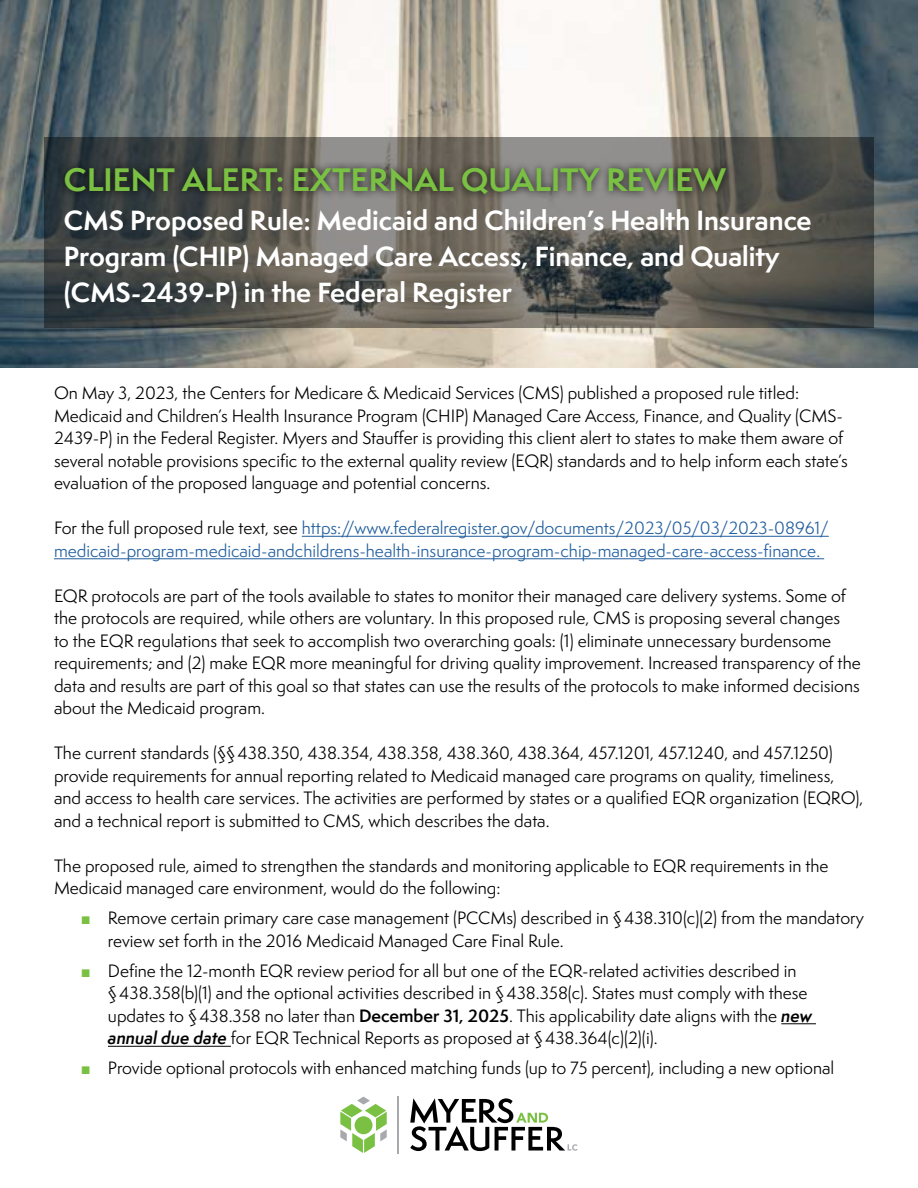
<style>
.page{position:relative;width:918px;height:1188px;background:#fff}
.page>*{position:absolute;margin:0;border:0;box-sizing:border-box;transform-origin:0 0}
.t1{font:700 30px "Semplicita Pro";color:#7ac143}
.t2{font:700 25.5px/36px "Semplicita Pro";color:#fff}
.t3{font:16.5px/22.5px "Semplicita Pro";color:#000}
.t4{font:16.5px/22.5px "Semplicita Pro";color:#215e9e}
.s1{color:#000}
.s2{font-family:"Arial";color:#7ac143}
.s3{font-weight:600}
.s4{font-weight:600;font-style:italic}
</style>
<div class="page">
<hr style="left:398px;top:1097px;width:1px;height:57px;background:#a7a9ac">
<svg style="left:340px;top:1097px;width:47px;height:56px"></svg>
<div style="left:355px;top:1116px;width:18px;height:18px;background:#7ac143;border-radius:50%"></div>
<svg style="left:410px;top:1098px;width:168px;height:53px"></svg>
<hr style="left:302px;top:536px;width:527px;height:1px;background:#215e9e">
<hr style="left:54px;top:559px;width:770px;height:1px;background:#215e9e">
<hr style="left:781px;top:1024px;width:35px;height:1px;background:#000">
<hr style="left:108px;top:1046px;width:123px;height:1px;background:#000">
<img style="left:0;top:0;width:918px;height:367px">
<svg style="left:44px;top:138px;width:830px;height:190px;background:#5a5954"></svg>
<div style="left:56px;top:160px;width:678px;height:42px;background:#000;opacity:.75"></div>
<h1 class="t1" style="left:64px;top:157px;width:664px">CLIENT ALERT: EXTERNAL QUALITY REVIEW</h1>
<h2 class="t2" style="left:64px;top:202px;width:749px">CMS Proposed Rule: Medicaid and Children’s Health Insurance<br>Program (CHIP) Managed Care Access, Finance, and Quality (CMS-2439-P) in the Federal Register</h2>
<p class="t3" style="left:54px;top:381px;width:795px">On May 3, 2023, the Centers for Medicare &amp; Medicaid Services (CMS) published a proposed rule titled:<br>Medicaid and Children’s Health Insurance Program (CHIP) Managed Care Access, Finance, and Quality (CMS-2439-P) in the Federal Register. Myers and Stauffer is providing this client alert to states to make them aware of several notable provisions specific to the external quality review (EQR) standards and to help inform each state’s evaluation of the proposed language and potential concerns.</p>
<p class="t4" style="left:54px;top:516px;width:776px"><span class="s1">For the full proposed rule text, see</span> https://www.federalregister.gov/documents/2023/05/03/2023-08961/ medicaid-program-medicaid-andchildrens-health-insurance-program-chip-managed-care-access-finance.</p>
<p class="t3" style="left:54px;top:584px;width:808px">EQR protocols are part of the tools available to states to monitor their managed care delivery systems. Some of the protocols are required, while others are voluntary. In this proposed rule, CMS is proposing several changes<br>to the EQR regulations that seek to accomplish two overarching goals: (1) eliminate unnecessary burdensome requirements; and (2) make EQR more meaningful for driving quality improvement. Increased transparency of the data and results are part of this goal so that states can use the results of the protocols to make informed decisions about the Medicaid program.</p>
<p class="t3" style="left:54px;top:741px;width:811px">The current standards (§§438.350, 438.354, 438.358, 438.360, 438.364, 457.1201, 457.1240, and 457.1250) provide requirements for annual reporting related to Medicaid managed care programs on quality, timeliness, and access to health care services. The activities are performed by states or a qualified EQR organization (EQRO), and a technical report is submitted to CMS, which describes the data.</p>
<p class="t3" style="left:54px;top:854px;width:776px">The proposed rule, aimed to strengthen the standards and monitoring applicable to EQR requirements in the<br>Medicaid managed care environment, would do the following:</p>
<p class="t3" style="left:108px;top:906px;width:757px;text-indent:-27px"><span class="s2">■</span> Remove certain primary care case management (PCCMs) described in §438.310(c)(2) from the mandatory review set forth in the 2016 Medicaid Managed Care Final Rule.</p>
<p class="t3" style="left:108px;top:959px;width:706px;text-indent:-27px"><span class="s2">■</span> Define the 12-month EQR review period for all but one of the EQR-related activities described in §438.358(b)(1) and the optional activities described in §438.358(c). States must comply with these updates to §438.358 no later than <span class="s3">December 31, 2025</span>. This applicability date aligns with the <span class="s4">new annual due date</span> for EQR Technical Reports as proposed at §438.364(c)(2)(i).</p>
<p class="t3" style="left:81px;top:1057px;width:755px"><span class="s2">■</span> Provide optional protocols with enhanced matching funds (up to 75 percent), including a new optional</p>
</div>
